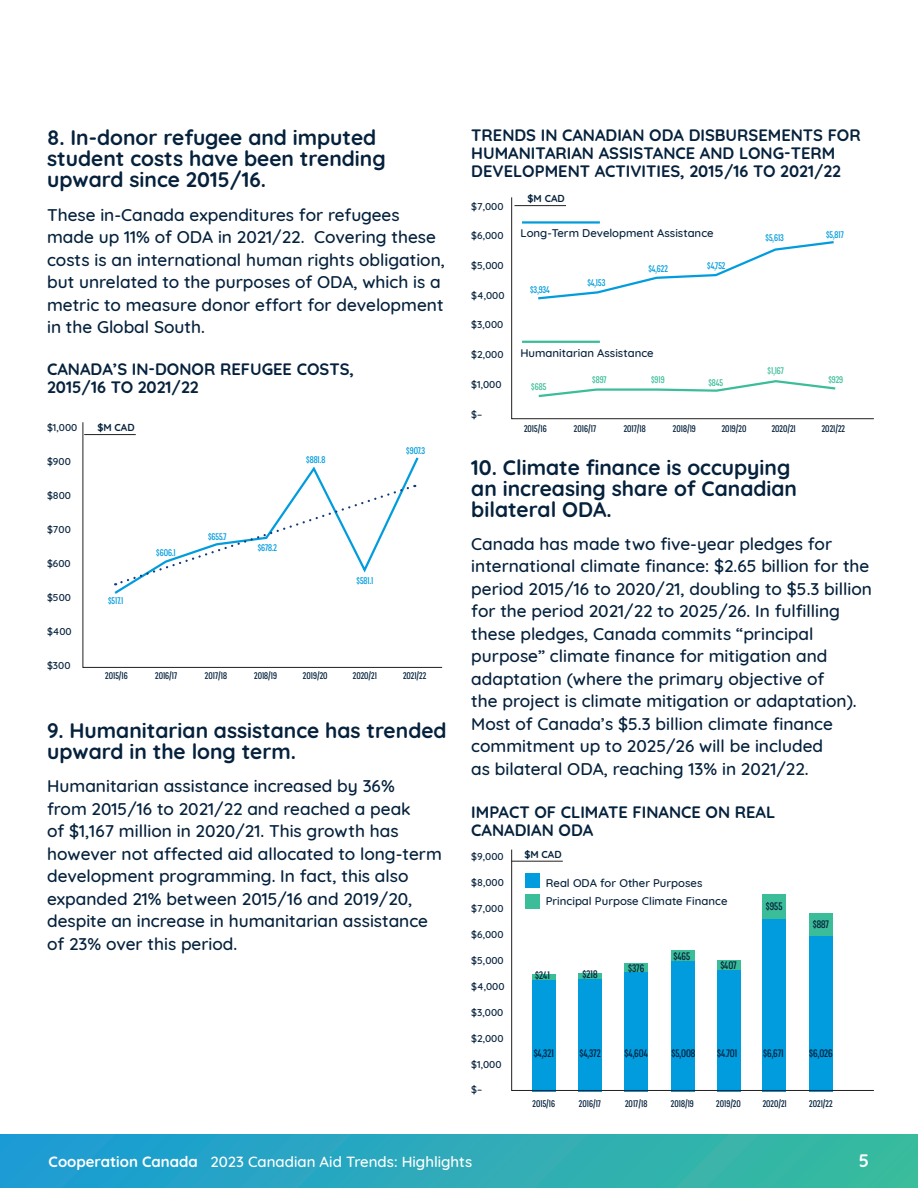
<style>
.page{position:relative;width:918px;height:1188px;background:#fff}
.page>*{position:absolute;margin:0;border:0;box-sizing:border-box;transform-origin:0 0}
.number{font:700 21px/21px "Quicksand";color:#05213c}
.t1{font:700 18px "Quicksand";color:#fff}
.body{font:500 17.25px/22.5px "Quicksand";color:#05213c}
.chart_title{font:700 16.5px/18px "Quicksand";color:#05213c}
.t2{font:500 15px "Quicksand";color:#fff}
.body-2{font:500 11.4px "Quicksand";color:#05213c}
.body-3{font:500 condensed 11.4px "Praktika";color:#05213c}
.body-4{font:500 condensed 10.2px "Praktika";color:#05213c}
.body-5{font:500 10.2px "Quicksand";color:#05213c}
.body-6{font:500 condensed 10.2px "Praktika";color:#009cde}
.body-7{font:500 condensed 10.2px "Praktika";color:#3bbd99}
.body-8{font:700 10.2px "Quicksand";color:#05213c}
.s1{font-weight:700}
</style>
<div class="page">
<div style="left:0;top:1134px;width:918px;height:54px;background:linear-gradient(to right,#1d9bd5,#3bbb9d)"></div>
<svg style="left:82px;top:422px;width:361px;height:246px"></svg>
<svg style="left:112px;top:455px;width:309px;height:141px"></svg>
<hr style="left:84px;top:434px;width:52px;height:1px;background:#231f20">
<svg style="left:511px;top:197px;width:363px;height:223px"></svg>
<svg style="left:536px;top:379px;width:302px;height:20px"></svg>
<svg style="left:536px;top:240px;width:300px;height:61px"></svg>
<hr style="left:522px;top:341px;width:78px;height:2px;background:#3bbd99">
<hr style="left:522px;top:221px;width:78px;height:3px;background:#009cde">
<hr style="left:514px;top:205px;width:52px;height:1px;background:#231f20">
<svg style="left:511px;top:849px;width:363px;height:242px"></svg>
<hr style="left:511px;top:861px;width:52px;height:1px;background:#231f20">
<p class="number" style="left:47px;top:125px;width:340px">8. In-donor refugee and imputed student costs have been trending upward since 2015/16.</p>
<p class="body" style="left:47px;top:202px;width:399px">These in-Canada expenditures for refugees made up 11% of ODA in 2021/22. Covering these costs is an international human rights obligation, but unrelated to the purposes of ODA, which is a metric to measure donor effort for development in the Global South.</p>
<p class="chart_title" style="left:47px;top:359px;width:309px">CANADA’S IN-DONOR REFUGEE COSTS,<br>2015/16 TO 2021/22</p>
<p class="body-5" style="left:47px;top:419px;width:32px">$1,000</p>
<p class="body-5" style="left:47px;top:453px;width:25px">$900</p>
<p class="body-5" style="left:47px;top:488px;width:26px">$800</p>
<p class="body-5" style="left:47px;top:522px;width:25px">$700</p>
<p class="body-5" style="left:47px;top:556px;width:25px">$600</p>
<p class="body-5" style="left:47px;top:590px;width:25px">$500</p>
<p class="body-5" style="left:47px;top:624px;width:26px">$400</p>
<p class="body-5" style="left:47px;top:658px;width:25px">$300</p>
<p class="body-8" style="left:97px;top:419px;width:39px">$M CAD</p>
<p class="body-6" style="left:108px;top:593px;width:17px">$517.1</p>
<p class="body-6" style="left:156px;top:545px;width:21px">$606.1</p>
<p class="body-6" style="left:208px;top:529px;width:20px">$655.7</p>
<p class="body-6" style="left:306px;top:452px;width:21px">$881.8</p>
<p class="body-6" style="left:258px;top:540px;width:21px">$678.2</p>
<p class="body-6" style="left:357px;top:573px;width:18px">$581.1</p>
<p class="body-6" style="left:406px;top:443px;width:21px">$907.3</p>
<p class="body-4" style="left:105px;top:668px;width:24px">2015/16</p>
<p class="body-4" style="left:155px;top:668px;width:24px">2016/17</p>
<p class="body-4" style="left:205px;top:668px;width:24px">2017/18</p>
<p class="body-4" style="left:254px;top:668px;width:24px">2018/19</p>
<p class="body-4" style="left:303px;top:668px;width:26px">2019/20</p>
<p class="body-4" style="left:353px;top:668px;width:26px">2020/21</p>
<p class="body-4" style="left:403px;top:668px;width:25px">2021/22</p>
<p class="number" style="left:47px;top:718px;width:401px">9. Humanitarian assistance has trended upward in the long term.</p>
<p class="body" style="left:47px;top:773px;width:396px">Humanitarian assistance increased by 36%<br>from 2015/16 to 2021/22 and reached a peak<br>of $1,167 million in 2020/21. This growth has however not affected aid allocated to long-term development programming. In fact, this also expanded 21% between 2015/16 and 2019/20, despite an increase in humanitarian assistance of 23% over this period.</p>
<p class="chart_title" style="left:471px;top:124px;width:391px">TRENDS IN CANADIAN ODA DISBURSEMENTS FOR<br>HUMANITARIAN ASSISTANCE AND LONG-TERM<br>DEVELOPMENT ACTIVITIES, 2015/16 TO 2021/22</p>
<p class="body-5" style="left:471px;top:198px;width:34px">$7,000</p>
<p class="body-5" style="left:471px;top:227px;width:34px">$6,000</p>
<p class="body-5" style="left:471px;top:257px;width:34px">$5,000</p>
<p class="body-5" style="left:471px;top:287px;width:35px">$4,000</p>
<p class="body-5" style="left:471px;top:317px;width:34px">$3,000</p>
<p class="body-5" style="left:471px;top:346px;width:34px">$2,000</p>
<p class="body-5" style="left:471px;top:376px;width:32px">$1,000</p>
<p class="body-5" style="left:471px;top:406px;width:13px">$–</p>
<p class="body-8" style="left:528px;top:190px;width:39px">$M CAD</p>
<p class="body-2" style="left:520px;top:224px;width:195px">Long-Term Development Assistance</p>
<p class="body-6" style="left:530px;top:282px;width:21px">$3,934</p>
<p class="body-6" style="left:587px;top:275px;width:19px">$4,153</p>
<p class="body-6" style="left:648px;top:261px;width:21px">$4,622</p>
<p class="body-6" style="left:707px;top:258px;width:20px">$4,752</p>
<p class="body-2" style="left:520px;top:343px;width:135px">Humanitarian Assistance</p>
<p class="body-7" style="left:531px;top:379px;width:16px">$685</p>
<p class="body-7" style="left:592px;top:372px;width:16px">$897</p>
<p class="body-7" style="left:651px;top:372px;width:15px">$919</p>
<p class="body-7" style="left:708px;top:375px;width:16px">$845</p>
<p class="body-6" style="left:766px;top:230px;width:20px">$5,613</p>
<p class="body-6" style="left:826px;top:227px;width:19px">$5,817</p>
<p class="body-7" style="left:768px;top:363px;width:18px">$1,167</p>
<p class="body-7" style="left:828px;top:372px;width:16px">$929</p>
<p class="body-4" style="left:524px;top:421px;width:24px">2015/16</p>
<p class="body-4" style="left:574px;top:421px;width:24px">2016/17</p>
<p class="body-4" style="left:624px;top:421px;width:24px">2017/18</p>
<p class="body-4" style="left:673px;top:421px;width:24px">2018/19</p>
<p class="body-4" style="left:722px;top:421px;width:26px">2019/20</p>
<p class="body-4" style="left:772px;top:421px;width:26px">2020/21</p>
<p class="body-4" style="left:822px;top:421px;width:25px">2021/22</p>
<p class="number" style="left:471px;top:455px;width:327px">10. Climate finance is occupying an increasing share of Canadian bilateral ODA.</p>
<p class="body" style="left:471px;top:531px;width:402px">Canada has made two five-year pledges for international climate finance: $2.65 billion for the period 2015/16 to 2020/21, doubling to $5.3 billion for the period 2021/22 to 2025/26. In fulfilling these pledges, Canada commits “principal purpose” climate finance for mitigation and adaptation (where the primary objective of<br>the project is climate mitigation or adaptation).<br>Most of Canada’s $5.3 billion climate finance commitment up to 2025/26 will be included<br>as bilateral ODA, reaching 13% in 2021/22.</p>
<p class="chart_title" style="left:471px;top:802px;width:306px">IMPACT OF CLIMATE FINANCE ON REAL<br>CANADIAN ODA</p>
<p class="body-5" style="left:471px;top:848px;width:34px">$9,000</p>
<p class="body-5" style="left:471px;top:874px;width:34px">$8,000</p>
<p class="body-5" style="left:471px;top:900px;width:34px">$7,000</p>
<p class="body-5" style="left:471px;top:926px;width:34px">$6,000</p>
<p class="body-5" style="left:471px;top:952px;width:34px">$5,000</p>
<p class="body-5" style="left:471px;top:978px;width:35px">$4,000</p>
<p class="body-5" style="left:471px;top:1004px;width:34px">$3,000</p>
<p class="body-5" style="left:471px;top:1030px;width:34px">$2,000</p>
<p class="body-5" style="left:471px;top:1056px;width:32px">$1,000</p>
<p class="body-5" style="left:471px;top:1082px;width:13px">$–</p>
<p class="body-4" style="left:533px;top:1096px;width:24px">2015/16</p>
<p class="body-4" style="left:579px;top:1096px;width:24px">2016/17</p>
<p class="body-4" style="left:625px;top:1096px;width:24px">2017/18</p>
<p class="body-4" style="left:671px;top:1096px;width:24px">2018/19</p>
<p class="body-4" style="left:716px;top:1096px;width:26px">2019/20</p>
<p class="body-4" style="left:763px;top:1096px;width:26px">2020/21</p>
<p class="body-4" style="left:809px;top:1096px;width:25px">2021/22</p>
<p class="body-8" style="left:524px;top:846px;width:39px">$M CAD</p>
<p class="body-2" style="left:546px;top:874px;width:158px">Real ODA for Other Purposes</p>
<p class="body-2" style="left:546px;top:891px;width:183px">Principal Purpose Climate Finance</p>
<p class="body-3" style="left:766px;top:898px;width:18px">$955</p>
<p class="body-3" style="left:813px;top:916px;width:18px">$887</p>
<p class="body-3" style="left:673px;top:947px;width:18px">$465</p>
<p class="body-3" style="left:720px;top:956px;width:18px">$407</p>
<p class="body-3" style="left:628px;top:959px;width:18px">$376</p>
<p class="body-3" style="left:535px;top:967px;width:16px">$241</p>
<p class="body-3" style="left:583px;top:965px;width:16px">$218</p>
<p class="body-3" style="left:534px;top:1044px;width:22px">$4,321</p>
<p class="body-3" style="left:580px;top:1044px;width:23px">$4,372</p>
<p class="body-3" style="left:625px;top:1044px;width:25px">$4,604</p>
<p class="body-3" style="left:672px;top:1044px;width:25px">$5,008</p>
<p class="body-3" style="left:717px;top:1044px;width:22px">$4.701</p>
<p class="body-3" style="left:763px;top:1044px;width:22px">$6,671</p>
<p class="body-3" style="left:809px;top:1044px;width:25px">$6,026</p>
<p class="t2" style="left:49px;top:1149px;width:425px"><span class="s1">Cooperation Canada</span> 2023 Canadian Aid Trends: Highlights</p>
<p class="t1" style="left:859px;top:1145px;width:12px">5</p>
</div>
